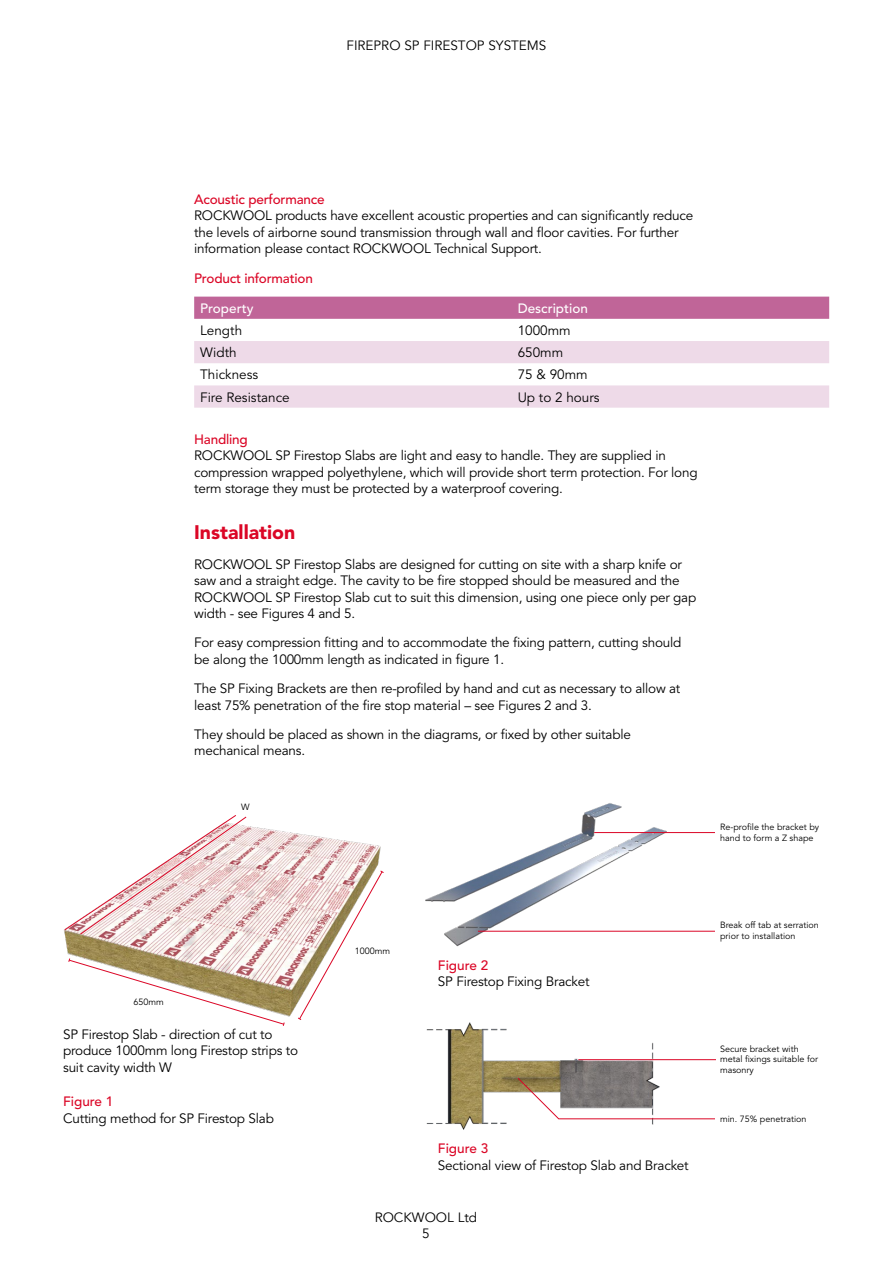
<style>
.page{position:relative;width:893px;height:1263px;background:#fff}
.page>*{position:absolute;margin:0;border:0;box-sizing:border-box;transform-origin:0 0}
.t1{font:900 19.5px "Avenir LT Std";color:#db0626}
.t2{font:13.5px/16.5px "Avenir LT Std";letter-spacing:-.015em;color:#000}
.t3{font:500 13.5px "Avenir LT Std";letter-spacing:-.015em;color:#db0626}
.t4{font:13.5px/16.2px "Avenir";color:#000;text-align:center}
.t5{font:500 13.5px "Avenir LT Std";color:#fff}
.t6{font:9px/10.5px "Avenir LT Std";color:#000}
</style>
<div class="page">
<img style="left:426px;top:1022px;width:234px;height:108px">
<div style="left:194px;top:297px;width:635px;height:22px;background:#c06598"></div>
<svg style="left:194px;top:341px;width:635px;height:67px"></svg>
<img style="left:425px;top:803px;width:243px;height:144px">
<img style="left:65px;top:826px;width:316px;height:191px">
<svg style="left:297px;top:870px;width:87px;height:150px"></svg>
<svg style="left:68px;top:958px;width:217px;height:68px"></svg>
<svg style="left:64px;top:815px;width:183px;height:120px"></svg>
<hr style="left:478px;top:931px;width:256px;height:1px;background:#db0626">
<hr style="left:578px;top:1059px;width:156px;height:1px;background:#db0626">
<hr style="left:594px;top:832px;width:141px;height:1px;background:#db0626">
<div style="left:716px;top:1040px;width:113px;height:38px;background:#fff"></div>
<div style="left:716px;top:818px;width:113px;height:28px;background:#fff"></div>
<div style="left:716px;top:917px;width:113px;height:28px;background:#fff"></div>
<svg style="left:517px;top:1077px;width:198px;height:42px"></svg>
<p class="t4" style="left:346px;top:37px;width:201px">FIREPRO SP FIRESTOP SYSTEMS</p>
<p class="t3" style="left:194px;top:191px;width:132px">Acoustic performance</p>
<p class="t2" style="left:194px;top:208px;width:501px">ROCKWOOL products have excellent acoustic properties and can significantly reduce the levels of airborne sound transmission through wall and floor cavities. For further information please contact ROCKWOOL Technical Support.</p>
<p class="t3" style="left:194px;top:270px;width:120px">Product information</p>
<p class="t5" style="left:200px;top:300px;width:55px">Property</p>
<p class="t5" style="left:518px;top:300px;width:72px">Description</p>
<p class="t2" style="left:200px;top:322px;width:43px">Length</p>
<p class="t2" style="left:518px;top:322px;width:55px">1000mm</p>
<p class="t2" style="left:200px;top:345px;width:38px">Width</p>
<p class="t2" style="left:518px;top:345px;width:47px">650mm</p>
<p class="t2" style="left:200px;top:367px;width:60px">Thickness</p>
<p class="t2" style="left:518px;top:367px;width:72px">75 &amp; 90mm</p>
<p class="t2" style="left:200px;top:389px;width:91px">Fire Resistance</p>
<p class="t2" style="left:518px;top:389px;width:84px">Up to 2 hours</p>
<p class="t3" style="left:194px;top:431px;width:55px">Handling</p>
<p class="t2" style="left:194px;top:448px;width:505px">ROCKWOOL SP Firestop Slabs are light and easy to handle. They are supplied in compression wrapped polyethylene, which will provide short term protection. For long term storage they must be protected by a waterproof covering.</p>
<h1 class="t1" style="left:194px;top:521px;width:103px">Installation</h1>
<p class="t2" style="left:194px;top:556px;width:504px">ROCKWOOL SP Firestop Slabs are designed for cutting on site with a sharp knife or saw and a straight edge. The cavity to be fire stopped should be measured and the ROCKWOOL SP Firestop Slab cut to suit this dimension, using one piece only per gap width - see Figures 4 and 5.</p>
<p class="t2" style="left:194px;top:635px;width:489px">For easy compression fitting and to accommodate the fixing pattern, cutting should be along the 1000mm length as indicated in figure 1.</p>
<p class="t2" style="left:194px;top:680px;width:488px">The SP Fixing Brackets are then re-profiled by hand and cut as necessary to allow at least 75% penetration of the fire stop material – see Figures 2 and 3.</p>
<p class="t2" style="left:194px;top:726px;width:438px">They should be placed as shown in the diagrams, or fixed by other suitable mechanical means.</p>
<p class="t6" style="left:241px;top:802px;width:10px">W</p>
<p class="t6" style="left:720px;top:822px;width:101px">Re-profile the bracket by hand to form a Z shape</p>
<p class="t6" style="left:134px;top:997px;width:32px">650mm</p>
<p class="t2" style="left:63px;top:1026px;width:236px">SP Firestop Slab - direction of cut to produce 1000mm long Firestop strips to suit cavity width W</p>
<p class="t3" style="left:63px;top:1094px;width:52px">Figure 1</p>
<p class="t2" style="left:63px;top:1110px;width:212px">Cutting method for SP Firestop Slab</p>
<p class="t6" style="left:355px;top:946px;width:37px">1000mm</p>
<p class="t3" style="left:438px;top:957px;width:52px">Figure 2</p>
<p class="t2" style="left:438px;top:974px;width:153px">SP Firestop Fixing Bracket</p>
<p class="t3" style="left:438px;top:1140px;width:52px">Figure 3</p>
<p class="t2" style="left:438px;top:1157px;width:252px">Sectional view of Firestop Slab and Bracket</p>
<p class="t4" style="left:375px;top:1209px;width:104px">ROCKWOOL Ltd<br>5</p>
<p class="t6" style="left:720px;top:920px;width:100px">Break off tab at serration prior to installation</p>
<p class="t6" style="left:720px;top:1043px;width:99px">Secure bracket with metal fixings suitable for masonry</p>
<p class="t6" style="left:720px;top:1114px;width:88px">min. 75% penetration</p>
</div>
